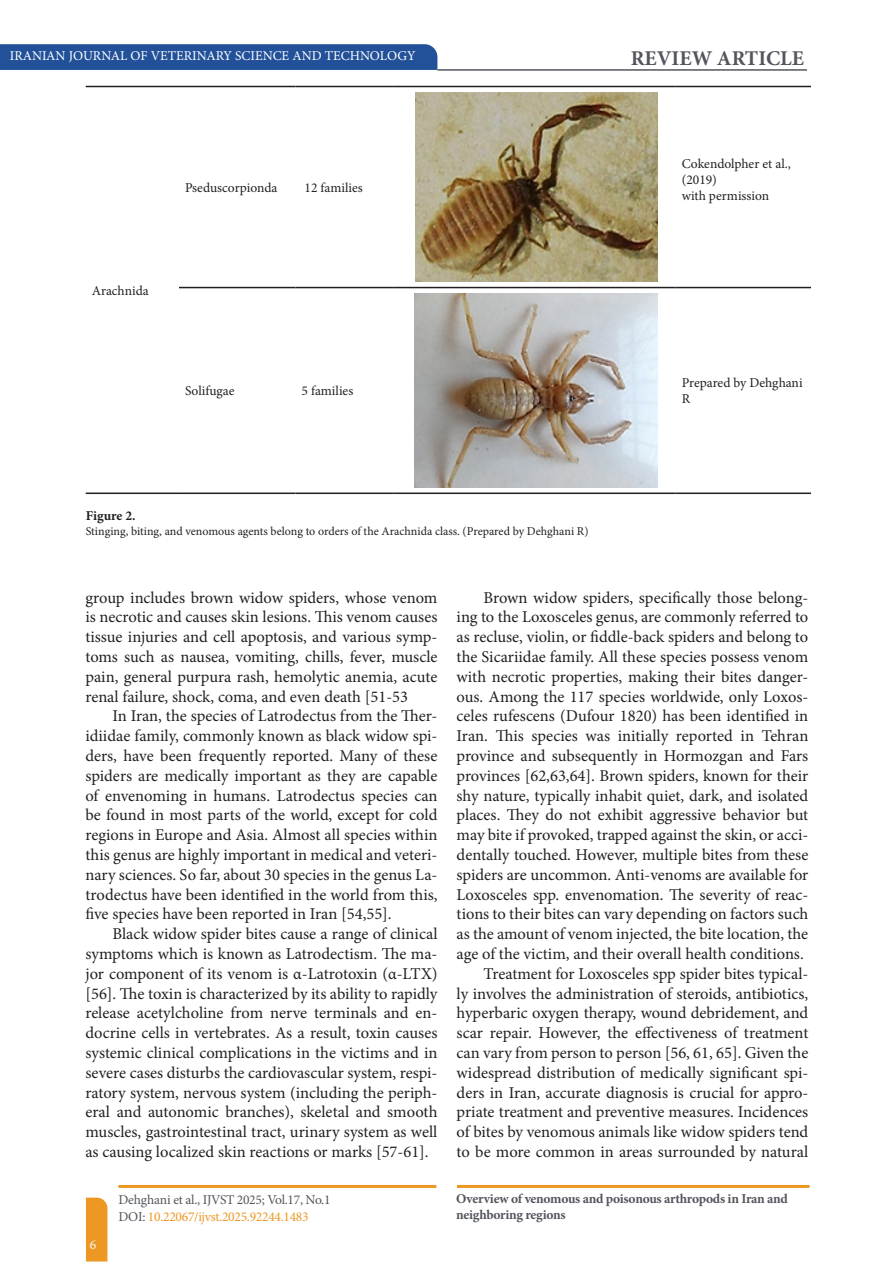
<style>
.page{position:relative;width:893px;height:1263px;background:#fff}
.page>*{position:absolute;margin:0;border:0;box-sizing:border-box;transform-origin:0 0}
.t1{font:700 21px "Minion Pro";color:#53555c}
.Text{font:16.5px/19.8px "Minion Pro";color:#231f20;text-align:justify}
.Table_text{font:13.5px/16.2px "Minion Pro";color:#231f20}
.t2{font:13.5px/16.2px "Minion Pro";letter-spacing:-.02em;color:#52565c}
.t3{font:700 13.5px/16.2px "Minion Pro";letter-spacing:-.02em;color:#52565c}
.t4{font:13.5px "Minion Pro";color:#fff}
.t5{font:700 13.5px "Minion Pro";color:#231f20}
.t6{font:13.5px "Minion Pro";color:#f3fafb}
.t7{font:12px "Minion Pro";letter-spacing:-.005em;color:#231f20}
.s1{color:#ec9823}
</style>
<div class="page">
<svg style="left:0;top:44px;width:438px;height:26px;background:#24539b"></svg>
<hr style="left:437px;top:69px;width:370px;height:2px;background:#52565c">
<svg style="left:85px;top:1197px;width:23px;height:65px"></svg>
<hr style="left:457px;top:1185px;width:352px;height:3px;background:#ec9823">
<hr style="left:118px;top:1185px;width:318px;height:3px;background:#ec9823">
<hr style="left:676px;top:86px;width:135px;height:1px;background:#231f20">
<hr style="left:394px;top:86px;width:282px;height:1px;background:#231f20">
<hr style="left:295px;top:86px;width:99px;height:1px;background:#231f20">
<hr style="left:179px;top:86px;width:116px;height:1px;background:#231f20">
<hr style="left:394px;top:287px;width:282px;height:1px;background:#231f20">
<hr style="left:295px;top:287px;width:99px;height:1px;background:#231f20">
<hr style="left:179px;top:287px;width:116px;height:1px;background:#231f20">
<hr style="left:676px;top:492px;width:135px;height:2px;background:#231f20">
<hr style="left:394px;top:492px;width:282px;height:2px;background:#231f20">
<hr style="left:295px;top:492px;width:99px;height:2px;background:#231f20">
<hr style="left:179px;top:492px;width:116px;height:2px;background:#231f20">
<hr style="left:86px;top:492px;width:93px;height:2px;background:#231f20">
<hr style="left:86px;top:86px;width:93px;height:1px;background:#231f20">
<hr style="left:676px;top:287px;width:135px;height:1px;background:#231f20">
<img style="left:415px;top:92px;width:242px;height:190px">
<img style="left:415px;top:294px;width:243px;height:193px">
<p class="t4" style="left:10px;top:47px;width:407px">IRANIAN JOURNAL OF VETERINARY SCIENCE AND TECHNOLOGY</p>
<p class="t1" style="left:631px;top:43px;width:175px">REVIEW ARTICLE</p>
<p class="Table_text" style="left:92px;top:282px;width:59px">Arachnida</p>
<p class="Table_text" style="left:185px;top:180px;width:94px">Pseduscorpionda</p>
<p class="Table_text" style="left:305px;top:180px;width:60px">12 families</p>
<p class="Table_text" style="left:185px;top:383px;width:51px">Solifugae</p>
<p class="Table_text" style="left:301px;top:383px;width:53px">5 families</p>
<p class="t5" style="left:86px;top:507px;width:51px">Figure 2.</p>
<p class="t7" style="left:86px;top:523px;width:504px">Stinging, biting, and venomous agents belong to orders of the Arachnida class. (Prepared by Dehghani R)</p>
<p class="Table_text" style="left:682px;top:155px;width:111px">Cokendolpher et al., (2019)</p>
<p class="Table_text" style="left:682px;top:188px;width:89px">with permission</p>
<p class="Table_text" style="left:682px;top:375px;width:122px">Prepared by Dehghani<br>R</p>
<p class="Text" style="left:85px;top:587px;width:354px">group includes brown widow spiders, whose venom is necrotic and causes skin lesions. This venom causes tissue injuries and cell apoptosis, and various symp&shy;toms such as nausea, vomiting, chills, fever, muscle pain, general purpura rash, hemolytic anemia, acute renal failure, shock, coma, and even death [51-53</p>
<p class="Text" style="left:85px;top:706px;width:354px;text-indent:27px">In Iran, the species of Latrodectus from the Ther&shy;idiidae family, commonly known as black widow spi&shy;ders, have been frequently reported. Many of these spiders are medically important as they are capable of envenoming in humans. Latrodectus species can be found in most parts of the world, except for cold regions in Europe and Asia. Almost all species within this genus are highly important in medical and veteri&shy;nary sciences. So far, about 30 species in the genus La&shy;trodectus have been identified in the world from this, five species have been reported in Iran [54,55].</p>
<p class="Text" style="left:85px;top:924px;width:354px;text-indent:27px">Black widow spider bites cause a range of clinical symptoms which is known as Latrodectism. The ma&shy;jor component of its venom is α-Latrotoxin (α-LTX) [56]. The toxin is characterized by its ability to rapidly release acetylcholine from nerve terminals and en&shy;docrine cells in vertebrates. As a result, toxin causes systemic clinical complications in the victims and in severe cases disturbs the cardiovascular system, respi&shy;ratory system, nervous system (including the periph&shy;eral and autonomic branches), skeletal and smooth muscles, gastrointestinal tract, urinary system as well as causing localized skin reactions or marks [57-61].</p>
<p class="Text" style="left:457px;top:587px;width:353px;text-indent:27px">Brown widow spiders, specifically those belong&shy;ing to the Loxosceles genus, are commonly referred to as recluse, violin, or fiddle-back spiders and belong to the Sicariidae family. All these species possess venom with necrotic properties, making their bites danger&shy;ous. Among the 117 species worldwide, only Loxos&shy;celes rufescens (Dufour 1820) has been identified in Iran. This species was initially reported in Tehran province and subsequently in Hormozgan and Fars provinces [62,63,64]. Brown spiders, known for their shy nature, typically inhabit quiet, dark, and isolated places. They do not exhibit aggressive behavior but may bite if provoked, trapped against the skin, or acci&shy;dentally touched. However, multiple bites from these spiders are uncommon. Anti-venoms are available for Loxosceles spp. envenomation. The severity of reac&shy;tions to their bites can vary depending on factors such as the amount of venom injected, the bite location, the age of the victim, and their overall health conditions.</p>
<p class="Text" style="left:457px;top:964px;width:353px;text-indent:27px">Treatment for Loxosceles spp spider bites typical&shy;ly involves the administration of steroids, antibiotics, hyperbaric oxygen therapy, wound debridement, and scar repair. However, the effectiveness of treatment can vary from person to person [56, 61, 65]. Given the widespread distribution of medically significant spi&shy;ders in Iran, accurate diagnosis is crucial for appro&shy;priate treatment and preventive measures. Incidences of bites by venomous animals like widow spiders tend to be more common in areas surrounded by natural</p>
<p class="t6" style="left:90px;top:1235px;width:8px">6</p>
<p class="t2" style="left:118px;top:1192px;width:214px">Dehghani et al., IJVST 2025; Vol.17, No.1<br>DOI: <span class="s1">10.22067/ijvst.2025.92244.1483</span></p>
<p class="t3" style="left:456px;top:1190px;width:333px">Overview of venomous and poisonous arthropods in Iran and neighboring regions</p>
</div>
